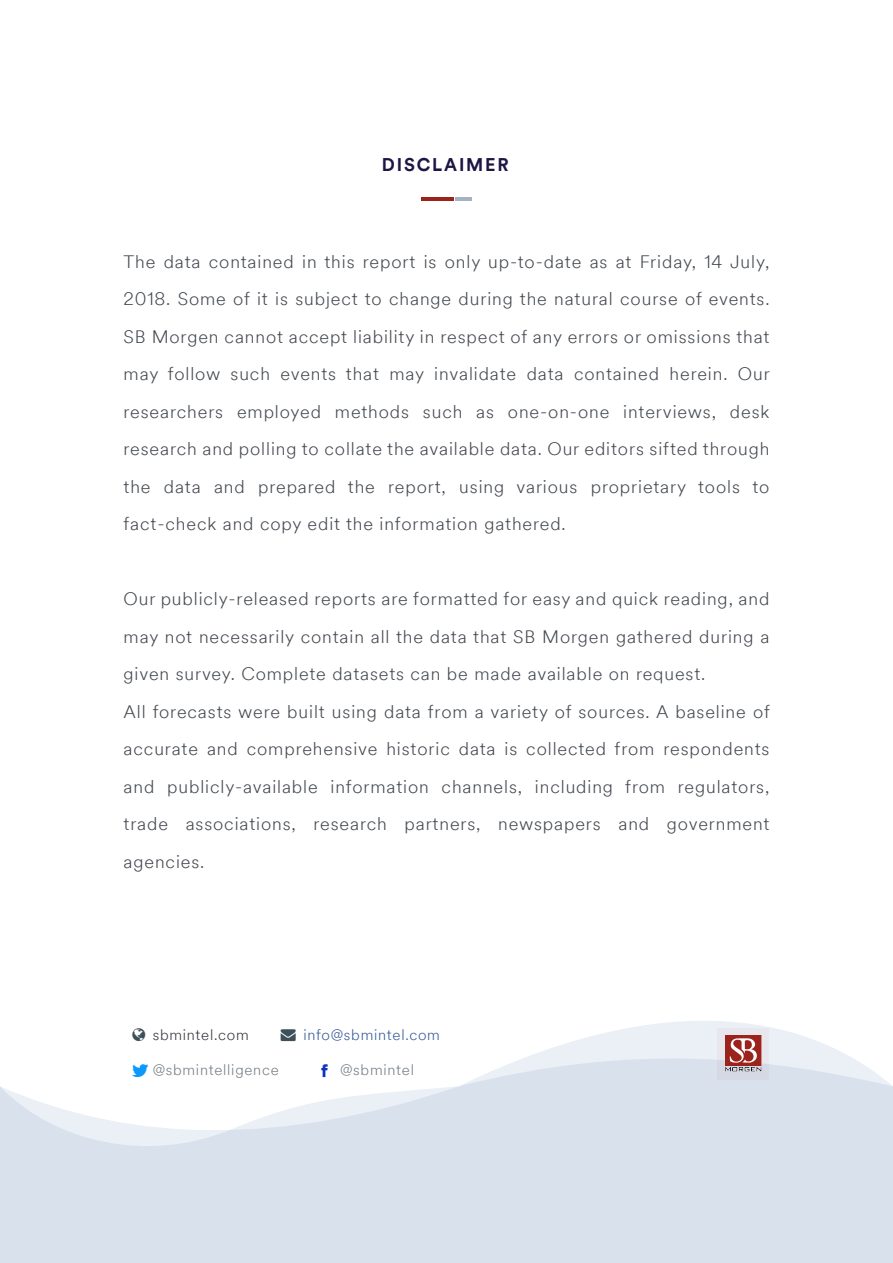
<style>
.page{position:relative;width:893px;height:1263px;background:#fff}
.page>*{position:absolute;margin:0;border:0;box-sizing:border-box;transform-origin:0 0}
.t1{font:18px/37.5px "Circular";letter-spacing:.05em;color:#43484f;text-align:justify}
.t2{font:700 18px "Circular Std";letter-spacing:.1em;color:#1d1645}
.t3{font:15px "Circular";letter-spacing:.05em;color:#747c83}
.t4{font:15px "Circular";letter-spacing:.05em;color:#355a9a}
.t5{font:15px "Circular";letter-spacing:.05em;color:#36353d}
</style>
<div class="page">
<svg style="left:0;top:1021px;width:893px;height:242px;fill:#d9e1ed"></svg>
<svg style="left:717px;top:1027px;width:52px;height:52px"></svg>
<img style="left:725px;top:1036px;width:37px;height:35px">
<hr style="left:421px;top:197px;width:32px;height:4px;background:#9a231c">
<hr style="left:456px;top:197px;width:16px;height:4px;background:#a5b1c4">
<svg style="left:132px;top:1064px;width:16px;height:13px"></svg>
<svg style="left:132px;top:1028px;width:13px;height:13px"></svg>
<svg style="left:281px;top:1029px;width:15px;height:12px"></svg>
<svg style="left:321px;top:1064px;width:7px;height:13px"></svg>
<p class="t2" style="left:382px;top:153px;width:128px">DISCLAIMER</p>
<p class="t1" style="left:124px;top:243px;width:648px">The data contained in this report is only up-to-date as at Friday, 14 July, 2018. Some of it is subject to change during the natural course of events.<br>SB Morgen cannot accept liability in respect of any errors or omissions that may follow such events that may invalidate data contained herein. Our researchers employed methods such as one-on-one interviews, desk research and polling to collate the available data. Our editors sifted through the data and prepared the report, using various proprietary tools to fact-check and copy edit the information gathered.</p>
<p class="t1" style="left:124px;top:581px;width:648px;text-align:left">Our publicly-released reports are formatted for easy and quick reading, and may not necessarily contain all the data that SB Morgen gathered during a given survey. Complete datasets can be made available on request.<br>All forecasts were built using data from a variety of sources. A baseline of accurate and comprehensive historic data is collected from respondents and publicly-available information channels, including from regulators, trade associations, research partners, newspapers and government agencies.</p>
<p class="t4" style="left:303px;top:1024px;width:138px">info@sbmintel.com</p>
<p class="t5" style="left:153px;top:1024px;width:98px">sbmintel.com</p>
<p class="t3" style="left:153px;top:1059px;width:128px">@sbmintelligence</p>
<p class="t3" style="left:340px;top:1059px;width:75px">@sbmintel</p>
</div>
